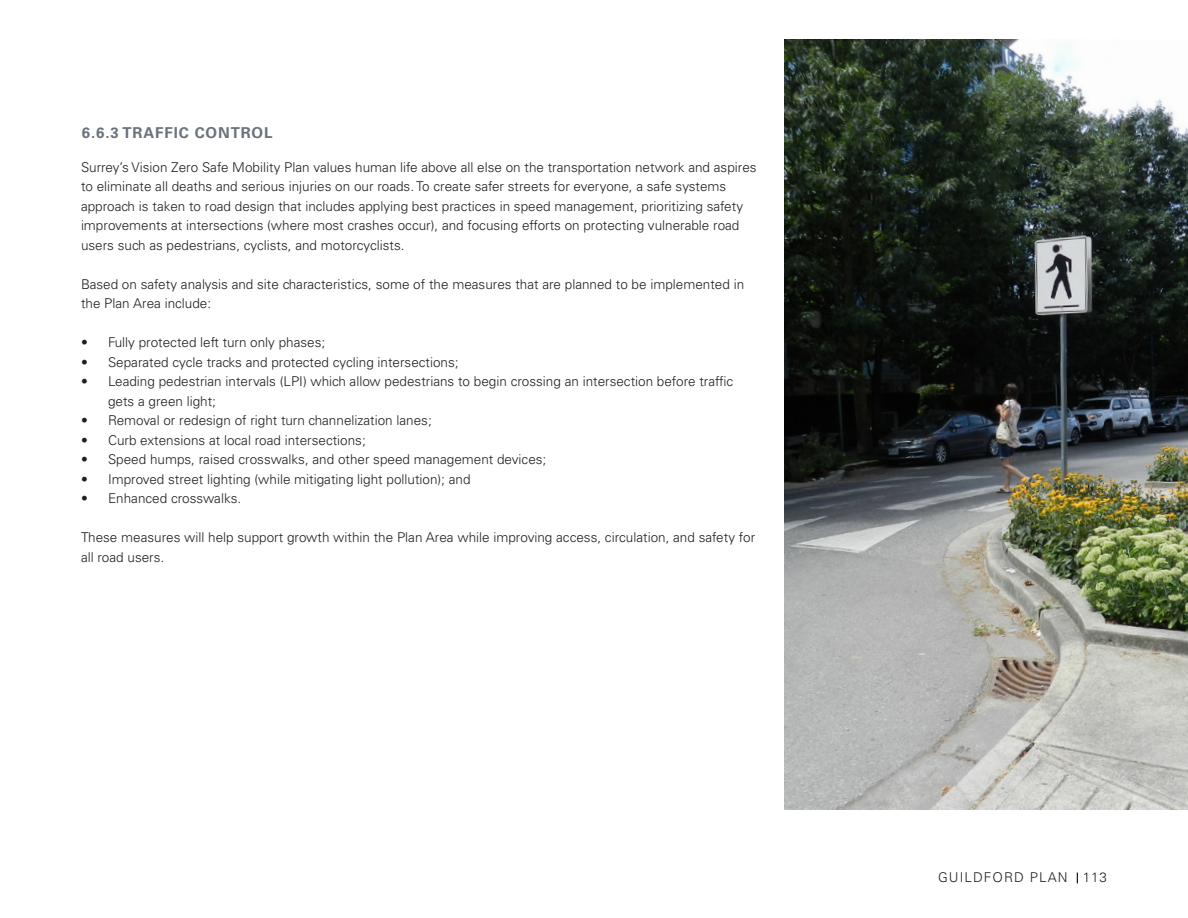
<style>
.page{position:relative;width:1188px;height:918px;background:#fff}
.page>*{position:absolute;margin:0;border:0;box-sizing:border-box;transform-origin:0 0}
.X_X_X_Sub_Heading{font:700 15px "Univers LT Std";letter-spacing:.06em;color:#6a737b}
.Body_Text_Bullets{font:300 13.5px/19.5px "Univers LT Std";color:#231f20}
.t1{font:300 13.5px "Univers";letter-spacing:.08em;color:#231f20}
</style>
<div class="page">
<img style="left:785px;top:40px;width:403px;height:770px">
<p class="X_X_X_Sub_Heading" style="left:82px;top:124px;width:192px">6.6.3 TRAFFIC CONTROL</p>
<p class="Body_Text_Bullets" style="left:81px;top:157px;width:677px">Surrey’s Vision Zero Safe Mobility Plan values human life above all else on the transportation network and aspires to eliminate all deaths and serious injuries on our roads. To create safer streets for everyone, a safe systems approach is taken to road design that includes applying best practices in speed management, prioritizing safety improvements at intersections (where most crashes occur), and focusing efforts on protecting vulnerable road users such as pedestrians, cyclists, and motorcyclists.</p>
<p class="Body_Text_Bullets" style="left:81px;top:274px;width:665px">Based on safety analysis and site characteristics, some of the measures that are planned to be implemented in the Plan Area include:</p>
<p class="Body_Text_Bullets" style="left:81px;top:333px;width:246px">• Fully protected left turn only phases;</p>
<p class="Body_Text_Bullets" style="left:81px;top:352px;width:379px">• Separated cycle tracks and protected cycling intersections;</p>
<p class="Body_Text_Bullets" style="left:108px;top:372px;width:627px;text-indent:-27px">• Leading pedestrian intervals (LPI) which allow pedestrians to begin crossing an intersection before traffic gets a green light;</p>
<p class="Body_Text_Bullets" style="left:81px;top:411px;width:352px">• Removal or redesign of right turn channelization lanes;</p>
<p class="Body_Text_Bullets" style="left:81px;top:430px;width:286px">• Curb extensions at local road intersections;</p>
<p class="Body_Text_Bullets" style="left:81px;top:450px;width:467px">• Speed humps, raised crosswalks, and other speed management devices;</p>
<p class="Body_Text_Bullets" style="left:81px;top:469px;width:391px">• Improved street lighting (while mitigating light pollution); and</p>
<p class="Body_Text_Bullets" style="left:81px;top:489px;width:162px">• Enhanced crosswalks.</p>
<p class="Body_Text_Bullets" style="left:81px;top:528px;width:676px">These measures will help support growth within the Plan Area while improving access, circulation, and safety for all road users.</p>
<p class="t1" style="left:938px;top:869px;width:170px">GUILDFORD PLAN 113</p>
</div>
